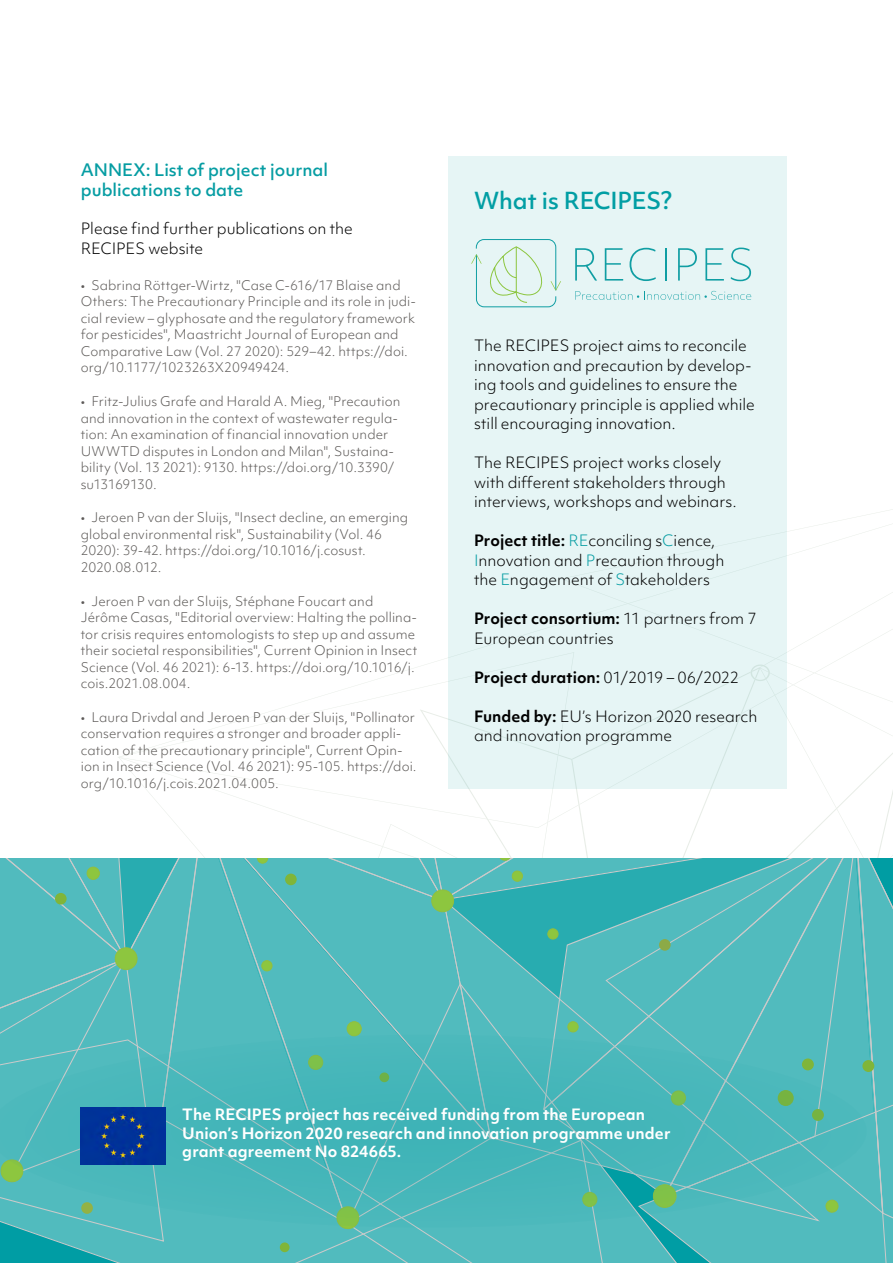
<style>
.page{position:relative;width:893px;height:1263px;background:#fff}
.page>*{position:absolute;margin:0;border:0;box-sizing:border-box;transform-origin:0 0}
.t1{font:500 22.5px "Objektiv Mk 1";letter-spacing:-.01em;color:#019ea4}
.t2{font:500 16.5px/19.8px "Objektiv Mk 1";color:#069da3}
.t3{font:300 15px/19.5px "Objektiv Mk 1";color:#000}
.t4{font:700 15px/18.8px "Objektiv Mk 1";letter-spacing:.01em;color:#fff}
.t5{font:300 15px/19.5px "Objektiv Mk 1";color:#000101}
.t6{font:700 15px "Objektiv Mk 1";color:#000}
.t7{font:300 12.75px/16.5px "Objektiv Mk 1";letter-spacing:.005em;color:#5d5a58}
.s1{font-weight:700}
.s2{color:#069da3}
.s3{font-weight:300}
</style>
<div class="page">
<svg style="left:0;top:664px;width:893px;height:599px"></svg>
<div style="left:87px;top:867px;width:12px;height:12px;background:#8dc63f;border-radius:50%"></div>
<div style="left:87px;top:867px;width:12px;height:12px;border:1px solid #91bf3f;border-radius:50%"></div>
<div style="left:262px;top:961px;width:10px;height:10px;background:#8dc63f;border-radius:50%"></div>
<div style="left:262px;top:960px;width:10px;height:11px;border:1px solid #91bf3f;border-radius:50%"></div>
<div style="left:659px;top:939px;width:12px;height:12px;background:#8caa47;border-radius:50%"></div>
<div style="left:862px;top:1060px;width:12px;height:12px;background:#80b539;border-radius:50%"></div>
<div style="left:55px;top:893px;width:12px;height:11px;background:#80b539;border-radius:50%"></div>
<div style="left:285px;top:874px;width:12px;height:11px;background:#80b539;border-radius:50%"></div>
<svg style="left:0;top:1034px;width:867px;height:194px;background:#4cb7b9"></svg>
<img style="left:81px;top:1107px;width:85px;height:57px">
<div style="left:449px;top:156px;width:338px;height:633px;background:#e6f5f5"></div>
<svg style="left:575px;top:248px;width:22px;height:33px"></svg>
<svg style="left:605px;top:248px;width:18px;height:33px"></svg>
<svg style="left:630px;top:248px;width:26px;height:33px"></svg>
<hr style="left:665px;top:248px;width:2px;height:33px;background:#109ea3">
<svg style="left:678px;top:248px;width:19px;height:33px"></svg>
<svg style="left:705px;top:248px;width:19px;height:33px"></svg>
<svg style="left:731px;top:248px;width:20px;height:33px"></svg>
<svg style="left:575px;top:291px;width:176px;height:9px"></svg>
<svg style="left:471px;top:239px;width:90px;height:68px"></svg>
<p class="t2" style="left:81px;top:159px;width:249px">ANNEX: List of project journal publications to date</p>
<p class="t5" style="left:81px;top:219px;width:273px">Please find further publications on the<br>RECIPES website</p>
<p class="t7" style="left:81px;top:277px;width:337px">• Sabrina Röttger-Wirtz, "Case C-616/17 Blaise and Others: The Precautionary Principle and its role in judi&shy;cial review – glyphosate and the regulatory framework for pesticides", Maastricht Journal of European and Comparative Law (Vol. 27 2020): 529–42. https://doi. org/10.1177/1023263X20949424.</p>
<p class="t7" style="left:81px;top:393px;width:321px">• Fritz-Julius Grafe and Harald A. Mieg, "Precaution and innovation in the context of wastewater regula&shy;tion: An examination of financial innovation under UWWTD disputes in London and Milan", Sustaina&shy;bility (Vol. 13 2021): 9130. https://doi.org/10.3390/ su13169130.</p>
<p class="t7" style="left:81px;top:509px;width:329px">• Jeroen P van der Sluijs, "Insect decline, an emerging global environmental risk", Sustainability (Vol. 46<br>2020): 39-42. https://doi.org/10.1016/j.cosust.<br>2020.08.012.</p>
<p class="t7" style="left:81px;top:592px;width:338px">• Jeroen P van der Sluijs, Stéphane Foucart and Jérôme Casas, "Editorial overview: Halting the pollina&shy;tor crisis requires entomologists to step up and assume their societal responsibilities", Current Opinion in Insect Science (Vol. 46 2021): 6-13. https://doi.org/10.1016/j. cois.2021.08.004.</p>
<p class="t7" style="left:81px;top:709px;width:337px">• Laura Drivdal and Jeroen P van der Sluijs, "Pollinator conservation requires a stronger and broader appli&shy;cation of the precautionary principle", Current Opin&shy;ion in Insect Science (Vol. 46 2021): 95-105. https://doi. org/10.1016/j.cois.2021.04.005.</p>
<h1 class="t1" style="left:474px;top:184px;width:200px">What is RECIPES?</h1>
<p class="t3" style="left:474px;top:336px;width:282px">The RECIPES project aims to reconcile innovation and precaution by develop&shy;ing tools and guidelines to ensure the precautionary principle is applied while still encouraging innovation.</p>
<p class="t3" style="left:474px;top:453px;width:264px">The RECIPES project works closely with different stakeholders through interviews, workshops and webinars.</p>
<p class="t3" style="left:474px;top:531px;width:252px"><span class="s1">Project title:</span> <span class="s2">RE</span>conciling s<span class="s2">C</span>ience,<br><span class="s2">I</span>nnovation and <span class="s2">P</span>recaution through the <span class="s2">E</span>ngagement of <span class="s2">S</span>takeholders</p>
<p class="t3" style="left:474px;top:609px;width:284px"><span class="s1">Project consortium:</span> 11 partners from 7<br>European countries</p>
<p class="t6" style="left:474px;top:667px;width:267px">Project duration: <span class="s3">01/2019 – 06/2022</span></p>
<p class="t3" style="left:474px;top:706px;width:285px"><span class="s1">Funded by:</span> EU’s Horizon 2020 research and innovation programme</p>
<p class="t4" style="left:182px;top:1104px;width:490px">The RECIPES project has received funding from the European<br>Union’s Horizon 2020 research and innovation programme under grant agreement No 824665.</p>
</div>
